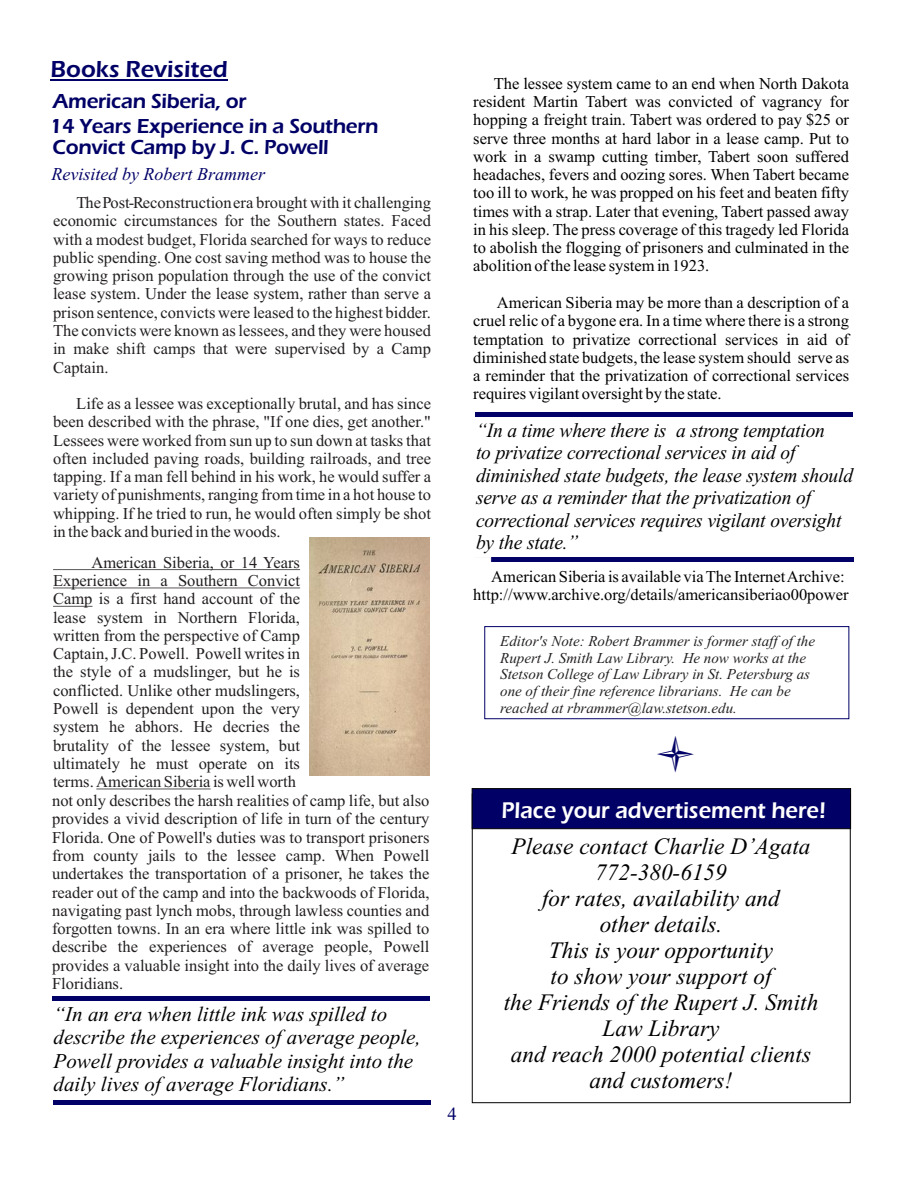
<style>
.page{position:relative;width:918px;height:1188px;background:#fff}
.page>*{position:absolute;margin:0;border:0;box-sizing:border-box;transform-origin:0 0}
.t1{font:42.75px "Webdings";color:#006}
.t2{font:600 24px "Eras ITC";color:#006}
.t3{font:italic 23.55px/26px "Times New Roman";color:#000;text-align:center}
.t4{font:600 23.55px "Eras ITC";color:#fff;scale:.94 1}
.t5{font:italic 21px/23.2px "Times New Roman";color:#000}
.t6{font:600 21px/25.3px "Eras ITC";letter-spacing:-.015em;color:#006}
.t7{font:italic 20.25px/22.5px "Times New Roman";letter-spacing:-.01em;color:#000;scale:.96 1}
.t8{font:18.45px "Times New Roman";color:#006}
.t9{font:italic 18px "Times New Roman";color:#006}
.t10{font:16.5px/18.3px "Times New Roman";color:#231f20;text-align:justify}
.t11{font:16.5px/18.3px "Times New Roman";color:#000;text-align:justify}
.t12{font:italic 15px/16.6px "Times New Roman";color:#231f20}
</style>
<div class="page">
<div style="left:475px;top:412px;width:378px;height:5px;background:#006"></div>
<div style="left:475px;top:557px;width:378px;height:5px;background:#006"></div>
<svg style="left:471px;top:788px;width:380px;height:41px;background:#010161"></svg>
<hr style="left:53px;top:569px;width:247px;height:1px;background:#231f20">
<hr style="left:53px;top:588px;width:247px;height:1px;background:#231f20">
<hr style="left:53px;top:606px;width:39px;height:1px;background:#231f20">
<hr style="left:96px;top:789px;width:115px;height:1px;background:#231f20">
<div style="left:484px;top:626px;width:365px;height:93px;border:1px solid #006"></div>
<img style="left:309px;top:537px;width:121px;height:238px">
<svg style="left:475px;top:557px;width:16px;height:5px"></svg>
<div style="left:52px;top:996px;width:378px;height:5px;background:#006"></div>
<div style="left:53px;top:1100px;width:378px;height:5px;background:#006"></div>
<hr style="left:50px;top:79px;width:178px;height:1px;background:#006">
<h2 class="t2" style="left:50px;top:60px;width:179px">Books Revisited</h2>
<p class="t6" style="left:50px;top:90px;width:331px">American Siberia, or<br>14 Years Experience in a Southern</p>
<p class="t6" style="left:52px;top:137px;width:278px">Convict Camp by J. C. Powell</p>
<p class="t9" style="left:52px;top:167px;width:215px">Revisited by Robert Brammer</p>
<p class="t10" style="left:53px;top:195px;width:380px;text-indent:24px">ThePost-Reconstructionera brought with it challenging economic circumstances for the Southern states. Faced with a modest budget, Florida searched for ways to reduce public spending. One cost saving method was to house the growing prison population through the use of the convict lease system. Under the lease system, rather than serve a prison sentence, convicts were leased to the highest bidder.<br>The convicts were known as lessees, and they were housed in make shift camps that were supervised by a Camp Captain.</p>
<p class="t10" style="left:53px;top:396px;width:380px;text-indent:23px">Life as a lessee was exceptionally brutal, and has since been described with the phrase, "If one dies, get another." Lessees were worked from sun up to sun down at tasks that often included paving roads, building railroads, and tree tapping. If a man fell behind in his work, he would suffer a variety of punishments, ranging from time in a hot house to whipping. If he tried to run, he would often simply be shot in the back and buried in the woods.</p>
<p class="t10" style="left:52px;top:555px;width:379px;text-align:left;text-indent:39px">American Siberia, or 14 Years<br>Experience in a Southern Convict<br>Camp is a first hand account of the<br>lease system in Northern Florida,<br>written from the perspective of Camp<br>Captain, J.C. Powell. Powell writes in<br>the style of a mudslinger, but he is<br>conflicted. Unlike other mudslingers,<br>Powell is dependent upon the very<br>system he abhors. He decries the<br>brutality of the lessee system, but<br>ultimately he must operate on its<br>terms. American Siberia is well worth<br>not only describes the harsh realities of camp life, but also provides a vivid description of life in turn of the century Florida. One of Powell's duties was to transport prisoners from county jails to the lessee camp. When Powell undertakes the transportation of a prisoner, he takes the reader out of the camp and into the backwoods of Florida, navigating past lynch mobs, through lawless counties and forgotten towns. In an era where little ink was spilled to describe the experiences of average people, Powell provides a valuable insight into the daily lives of average Floridians.</p>
<p class="t5" style="left:54px;top:1004px;width:369px">“In an era when little ink was spilled to describe the experiences of average people, Powell provides a valuable insight into the daily lives of average Floridians.”</p>
<p class="t8" style="left:448px;top:1107px;width:11px">4</p>
<p class="t11" style="left:473px;top:76px;width:377px;text-indent:20px">The lessee system came to an end when North Dakota resident Martin Tabert was convicted of vagrancy for hopping a freight train. Tabert was ordered to pay $25 or serve three months at hard labor in a lease camp. Put to work in a swamp cutting timber, Tabert soon suffered headaches, fevers and oozing sores. When Tabert became too ill to work, he was propped on his feet and beaten fifty times with a strap. Later that evening, Tabert passed away in his sleep. The press coverage of this tragedy led Florida to abolish the flogging of prisoners and culminated in the abolition of the lease system in 1923.</p>
<p class="t11" style="left:473px;top:295px;width:377px;text-indent:24px">American Siberia may be more than a description of a cruel relic of a bygone era. In a time where there is a strong temptation to privatize correctional services in aid of diminished state budgets, the lease system should serve as a reminder that the privatization of correctional services requires vigilant oversight by the state.</p>
<p class="t7" style="left:476px;top:421px;width:394px">“In a time where there is a strong temptation<br>to privatize correctional services in aid of diminished state budgets, the lease system should serve as a reminder that the privatization of correctional services requires vigilant oversight by the state.”</p>
<p class="t11" style="left:473px;top:569px;width:377px;text-align:right">American Siberia is available via The Internet Archive: http://www.archive.org/details/americansiberiao00power</p>
<p class="t12" style="left:500px;top:634px;width:316px">Editor's Note: Robert Brammer is former staff of the Rupert J. Smith Law Library. He now works at the Stetson College of Law Library in St. Petersburg as one of their fine reference librarians. He can be reached at rbrammer@law.stetson.edu.</p>
<h1 class="t1" style="left:654px;top:733px;width:44px">●</h1>
<h3 class="t4" style="left:501px;top:802px;width:347px">Place your advertisement here!</h3>
<h3 class="t3" style="left:504px;top:836px;width:316px">Please contact Charlie D’Agata<br>772-380-6159<br>for rates, availability and<br>other details.<br>This is your opportunity<br>to show your support of<br>the Friends of the Rupert J. Smith<br>Law Library<br>and reach 2000 potential clients and customers!</h3>
</div>
